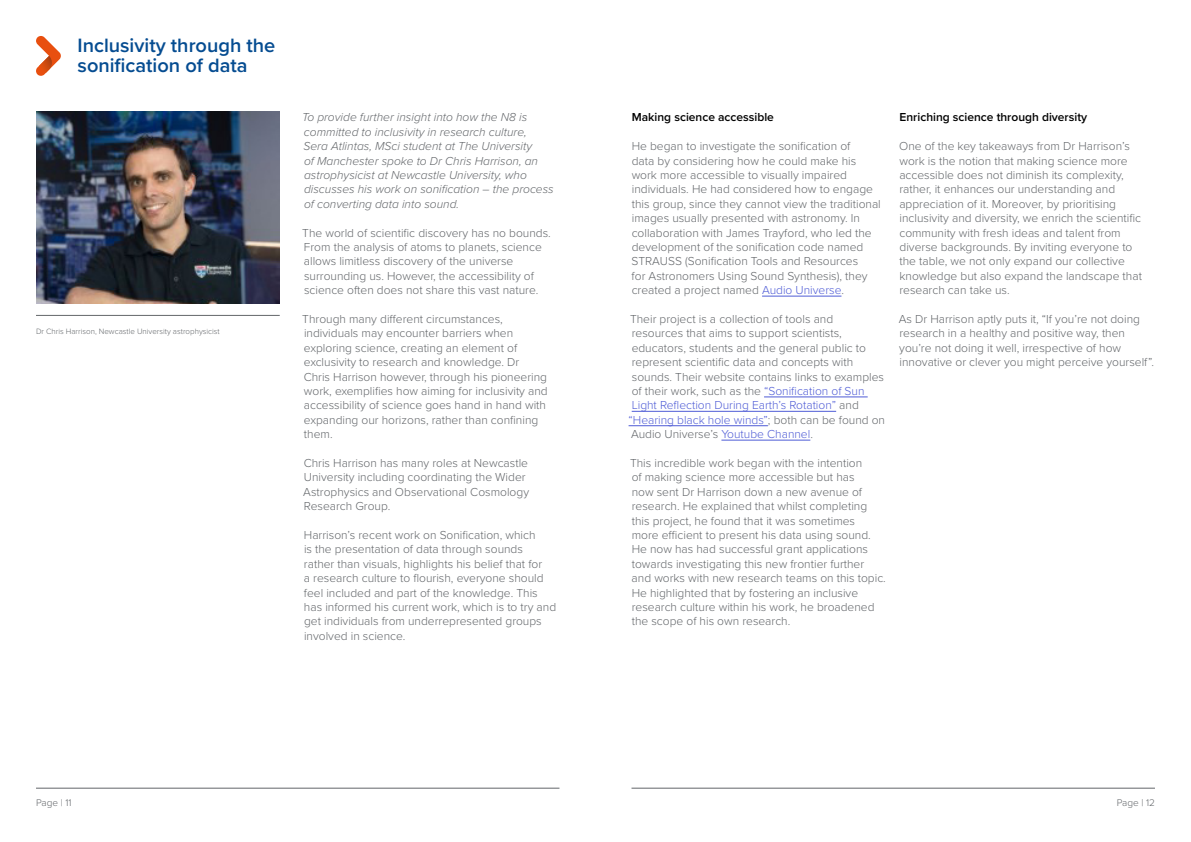
<style>
.page{position:relative;width:1191px;height:842px;background:#fff}
.page>*{position:absolute;margin:0;border:0;box-sizing:border-box;transform-origin:0 0}
.t1{font:600 20px/20px "Proxima Nova";color:#054c91}
.t2{font:300 12px/14.4px "Proxima Nova";color:#63666a}
.t3{font:italic 300 12px/14.4px "Proxima Nova";color:#63666a}
.t4{font:600 12px "Proxima Nova";color:#000}
.t5{font:300 10px "Proxima Nova";color:#63666a}
.t6{font:300 8px "Proxima Nova";color:#63666a}
.s1{color:#4f5cd6}
</style>
<div class="page">
<hr style="left:36px;top:788px;width:523px;height:1px;background:#63666a">
<hr style="left:631px;top:788px;width:524px;height:1px;background:#63666a">
<svg style="left:36px;top:36px;width:25px;height:40px"></svg>
<img style="left:39px;top:56px;width:13px;height:17px">
<img style="left:36px;top:112px;width:244px;height:191px">
<hr style="left:36px;top:315px;width:244px;height:1px;background:#63666a">
<hr style="left:762px;top:296px;width:79px;height:1px;background:#4f5cd6">
<hr style="left:764px;top:397px;width:103px;height:1px;background:#4f5cd6">
<hr style="left:631px;top:411px;width:205px;height:1px;background:#4f5cd6">
<hr style="left:628px;top:425px;width:140px;height:1px;background:#4f5cd6">
<hr style="left:721px;top:440px;width:89px;height:1px;background:#4f5cd6">
<p class="t1" style="left:78px;top:35px;width:199px">Inclusivity through the sonification of data</p>
<p class="t6" style="left:36px;top:325px;width:185px">Dr Chris Harrison, Newcastle University astrophysicist</p>
<p class="t3" style="left:302px;top:109px;width:253px">To provide further insight into how the N8 is committed to inclusivity in research culture,<br>Sera Atlintas, MSci student at The University<br>of Manchester spoke to Dr Chris Harrison, an astrophysicist at Newcastle University, who discusses his work on sonification – the process of converting data into sound.</p>
<p class="t2" style="left:302px;top:225px;width:250px">The world of scientific discovery has no bounds.<br>From the analysis of atoms to planets, science allows limitless discovery of the universe surrounding us. However, the accessibility of science often does not share this vast nature.</p>
<p class="t2" style="left:302px;top:311px;width:247px">Through many different circumstances, individuals may encounter barriers when exploring science, creating an element of exclusivity to research and knowledge. Dr<br>Chris Harrison however, through his pioneering work, exemplifies how aiming for inclusivity and accessibility of science goes hand in hand with expanding our horizons, rather than confining them.</p>
<p class="t2" style="left:303px;top:455px;width:227px">Chris Harrison has many roles at Newcastle University including coordinating the Wider Astrophysics and Observational Cosmology Research Group.</p>
<p class="t2" style="left:304px;top:527px;width:254px">Harrison’s recent work on Sonification, which<br>is the presentation of data through sounds rather than visuals, highlights his belief that for<br>a research culture to flourish, everyone should feel included and part of the knowledge. This has informed his current work, which is to try and get individuals from underrepresented groups involved in science.</p>
<p class="t4" style="left:632px;top:108px;width:144px">Making science accessible</p>
<p class="t2" style="left:631px;top:138px;width:251px">He began to investigate the sonification of<br>data by considering how he could make his work more accessible to visually impaired individuals. He had considered how to engage this group, since they cannot view the traditional images usually presented with astronomy. In collaboration with James Trayford, who led the development of the sonification code named STRAUSS (Sonification Tools and Resources<br>for Astronomers Using Sound Synthesis), they created a project named <span class="s1">Audio Universe</span>.</p>
<p class="t2" style="left:628px;top:311px;width:258px">Their project is a collection of tools and resources that aims to support scientists, educators, students and the general public to represent scientific data and concepts with sounds. Their website contains links to examples of their work, such as the <span class="s1">“Sonification of Sun Light Reflection During Earth’s Rotation”</span> and <span class="s1">“Hearing black hole winds”</span>; both can be found on Audio Universe’s <span class="s1">Youtube Channel</span>.</p>
<p class="t2" style="left:630px;top:455px;width:257px">This incredible work began with the intention<br>of making science more accessible but has<br>now sent Dr Harrison down a new avenue of research. He explained that whilst completing this project, he found that it was sometimes<br>more efficient to present his data using sound.<br>He now has had successful grant applications towards investigating this new frontier further<br>and works with new research teams on this topic.<br>He highlighted that by fostering an inclusive research culture within his work, he broadened the scope of his own research.</p>
<p class="t4" style="left:899px;top:108px;width:189px">Enriching science through diversity</p>
<p class="t2" style="left:899px;top:138px;width:244px">One of the key takeaways from Dr Harrison’s work is the notion that making science more accessible does not diminish its complexity, rather, it enhances our understanding and appreciation of it. Moreover, by prioritising inclusivity and diversity, we enrich the scientific community with fresh ideas and talent from diverse backgrounds. By inviting everyone to the table, we not only expand our collective knowledge but also expand the landscape that research can take us.</p>
<p class="t2" style="left:898px;top:311px;width:257px">As Dr Harrison aptly puts it, “If you’re not doing research in a healthy and positive way, then you’re not doing it well, irrespective of how innovative or clever you might perceive yourself”.</p>
<p class="t5" style="left:36px;top:795px;width:37px">Page | 11</p>
<p class="t5" style="left:1116px;top:795px;width:40px">Page | 12</p>
</div>
